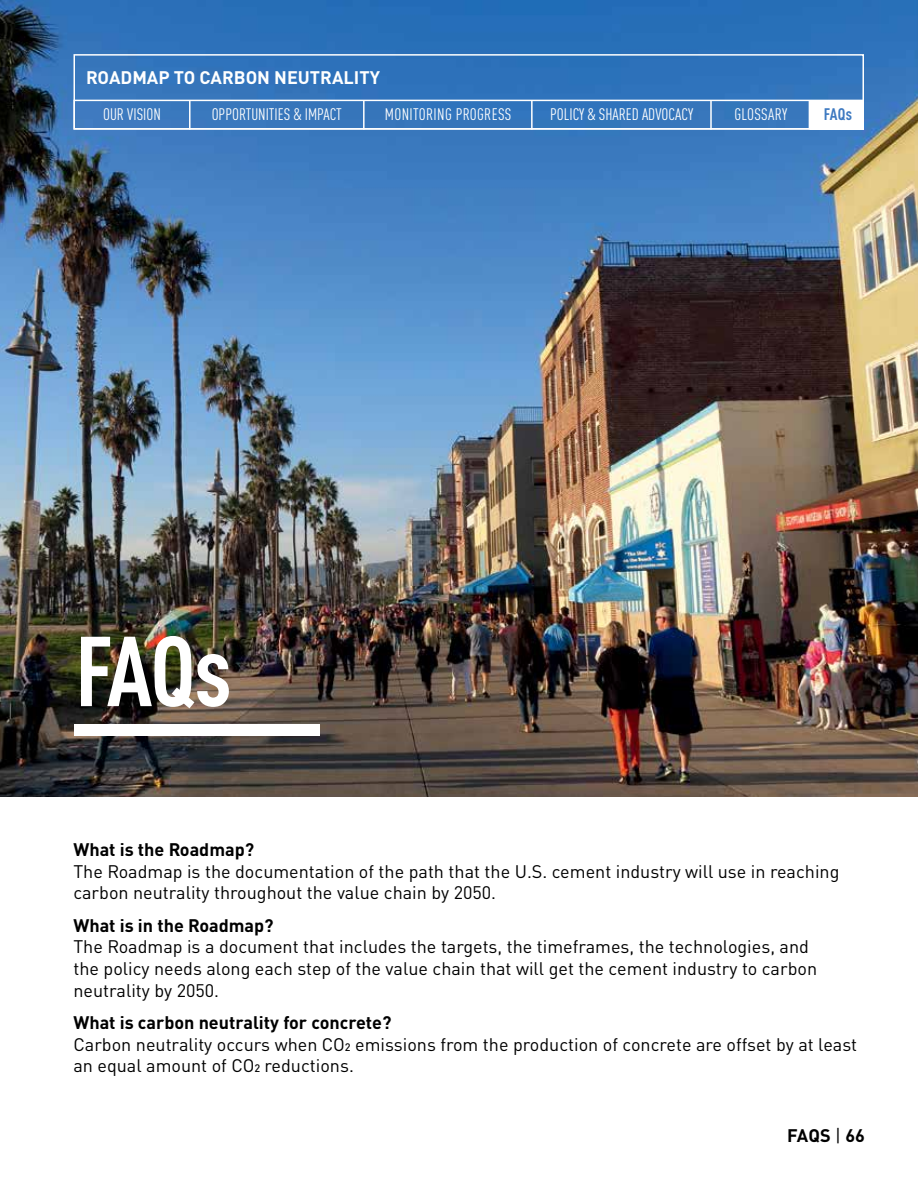
<style>
.page{position:relative;width:918px;height:1188px;background:#fff}
.page>*{position:absolute;margin:0;border:0;box-sizing:border-box;transform-origin:0 0}
.t1{font:700 condensed 97.5px "DIN Pro";color:#fff}
.t2{font:18px/21.6px "DIN Pro";color:#000}
.t3{font:700 18px "DIN Pro";color:#000}
.t4{font:700 18px "DIN Pro";color:#fff}
.t5{font:condensed 16.5px "DIN Pro";color:#fff}
.t6{font:condensed 16.5px "DIN Pro";letter-spacing:.02em;color:#fff}
.t7{font:700 condensed 16.5px "DIN Pro";color:#3d79c1}
.s1{font-weight:400}
</style>
<div class="page">
<img style="left:0;top:0;width:918px;height:796px">
<div style="left:74px;top:724px;width:246px;height:12px;background:#fff"></div>
<div style="left:74px;top:54px;width:790px;height:76px;border:2px solid #fff"></div>
<div style="left:810px;top:101px;width:54px;height:29px;background:#fff"></div>
<div style="left:74px;top:100px;width:790px;height:30px;border:2px solid #fff"></div>
<hr style="left:363px;top:100px;width:2px;height:30px;background:#fff">
<hr style="left:531px;top:100px;width:2px;height:30px;background:#fff">
<hr style="left:189px;top:100px;width:2px;height:30px;background:#fff">
<hr style="left:710px;top:100px;width:2px;height:30px;background:#fff">
<hr style="left:809px;top:100px;width:1px;height:30px;background:#fff">
<p class="t4" style="left:86px;top:63px;width:296px">ROADMAP TO CARBON NEUTRALITY</p>
<p class="t5" style="left:103px;top:102px;width:59px">OUR VISION</p>
<p class="t5" style="left:212px;top:102px;width:132px">OPPORTUNITIES &amp; IMPACT</p>
<p class="t6" style="left:385px;top:102px;width:128px">MONITORING PROGRESS</p>
<p class="t5" style="left:550px;top:102px;width:144px">POLICY &amp; SHARED ADVOCACY</p>
<p class="t6" style="left:734px;top:102px;width:54px">GLOSSARY</p>
<p class="t7" style="left:824px;top:102px;width:29px">FAQs</p>
<h1 class="t1" style="left:75px;top:598px;width:158px">FAQs</h1>
<p class="t3" style="left:73px;top:835px;width:182px">What is the Roadmap?</p>
<p class="t2" style="left:73px;top:859px;width:768px">The Roadmap is the documentation of the path that the U.S. cement industry will use in reaching carbon neutrality throughout the value chain by 2050.</p>
<p class="t3" style="left:73px;top:910px;width:202px">What is in the Roadmap?</p>
<p class="t2" style="left:73px;top:934px;width:745px">The Roadmap is a document that includes the targets, the timeframes, the technologies, and the policy needs along each step of the value chain that will get the cement industry to carbon neutrality by 2050.</p>
<p class="t3" style="left:73px;top:1007px;width:320px">What is carbon neutrality for concrete?</p>
<p class="t2" style="left:73px;top:1031px;width:785px">Carbon neutrality occurs when CO2 emissions from the production of concrete are offset by at least an equal amount of CO2 reductions.</p>
<p class="t3" style="left:787px;top:1120px;width:79px">FAQS <span class="s1">|</span> 66</p>
</div>
